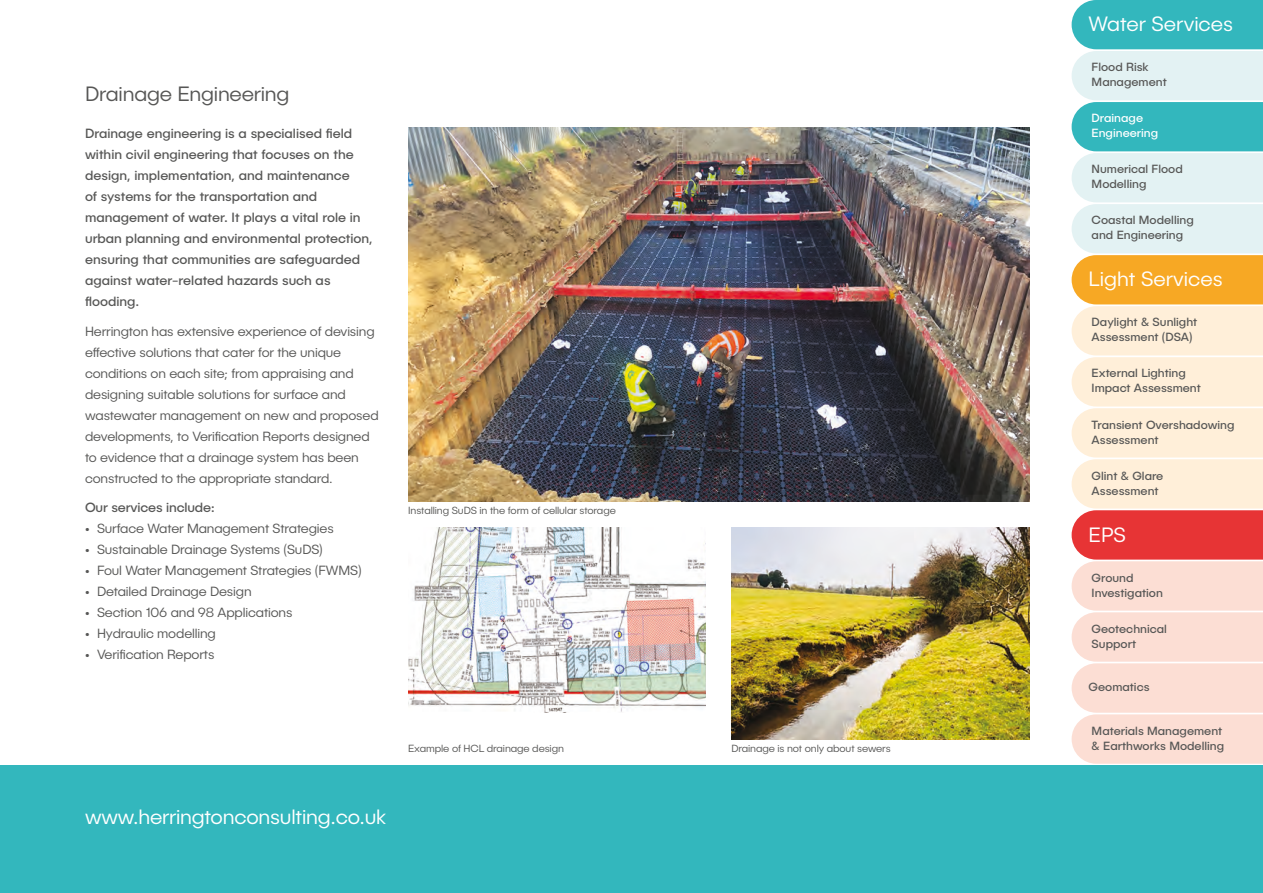
<style>
.page{position:relative;width:1263px;height:893px;background:#fff}
.page>*{position:absolute;margin:0;border:0;box-sizing:border-box;transform-origin:0 0}
.t1{font:300 21px "Publica Sans";letter-spacing:-.01em;color:#fff}
.t2{font:300 21px "Publica Sans";letter-spacing:-.01em;color:#575756}
.t3{font:300 13.5px/21px "Publica Sans";letter-spacing:-.01em;color:#575756}
.t4{font:13.5px/21px "Publica Sans";color:#575756}
.t5{font:12px/15px "Publica Sans";color:#575756}
.t6{font:12px/15px "Publica Sans";color:#fff}
.t7{font:300 10.5px "Publica Sans";letter-spacing:-.01em;color:#575756}
</style>
<div class="page">
<div style="left:0;top:765px;width:1263px;height:128px;background:#33b7bd"></div>
<img style="left:408px;top:128px;width:621px;height:374px">
<img style="left:731px;top:527px;width:298px;height:213px">
<img style="left:408px;top:527px;width:298px;height:186px">
<svg style="left:1071px;top:0;width:192px;height:764px;background:#ded6c8"></svg>
<p class="t2" style="left:85px;top:81px;width:206px">Drainage Engineering</p>
<p class="t4" style="left:85px;top:122px;width:289px">Drainage engineering is a specialised field within civil engineering that focuses on the design, implementation, and maintenance<br>of systems for the transportation and management of water. It plays a vital role in urban planning and environmental protection, ensuring that communities are safeguarded against water-related hazards such as flooding.</p>
<p class="t3" style="left:85px;top:320px;width:295px">Herrington has extensive experience of devising effective solutions that cater for the unique conditions on each site; from appraising and designing suitable solutions for surface and wastewater management on new and proposed developments, to Verification Reports designed to evidence that a drainage system has been constructed to the appropriate standard.</p>
<p class="t4" style="left:85px;top:496px;width:132px">Our services include:</p>
<p class="t3" style="left:85px;top:517px;width:250px">• Surface Water Management Strategies</p>
<p class="t3" style="left:85px;top:538px;width:239px">• Sustainable Drainage Systems (SuDS)</p>
<p class="t3" style="left:85px;top:559px;width:278px">• Foul Water Management Strategies (FWMS)</p>
<p class="t3" style="left:85px;top:580px;width:168px">• Detailed Drainage Design</p>
<p class="t3" style="left:85px;top:601px;width:209px">• Section 106 and 98 Applications</p>
<p class="t3" style="left:85px;top:622px;width:132px">• Hydraulic modelling</p>
<p class="t3" style="left:85px;top:643px;width:131px">• Verification Reports</p>
<p class="t7" style="left:408px;top:504px;width:209px">Installing SuDS in the form of cellular storage</p>
<p class="t1" style="left:85px;top:804px;width:303px">www.herringtonconsulting.co.uk</p>
<p class="t7" style="left:408px;top:742px;width:157px">Example of HCL drainage design</p>
<p class="t7" style="left:731px;top:742px;width:161px">Drainage is not only about sewers</p>
<p class="t1" style="left:1089px;top:11px;width:146px">Water Services</p>
<p class="t5" style="left:1092px;top:59px;width:77px">Flood Risk<br>Management</p>
<p class="t6" style="left:1092px;top:110px;width:68px">Drainage<br>Engineering</p>
<p class="t5" style="left:1092px;top:161px;width:93px">Numerical Flood<br>Modelling</p>
<p class="t5" style="left:1092px;top:212px;width:104px">Coastal Modelling and Engineering</p>
<p class="t1" style="left:1089px;top:266px;width:136px">Light Services</p>
<p class="t5" style="left:1092px;top:314px;width:107px">Daylight &amp; Sunlight<br>Assessment (DSA)</p>
<p class="t5" style="left:1092px;top:365px;width:111px">External Lighting<br>Impact Assessment</p>
<p class="t5" style="left:1092px;top:416px;width:144px">Transient Overshadowing<br>Assessment</p>
<p class="t5" style="left:1092px;top:467px;width:73px">Glint &amp; Glare<br>Assessment</p>
<p class="t1" style="left:1089px;top:521px;width:39px">EPS</p>
<p class="t5" style="left:1092px;top:570px;width:73px">Ground<br>Investigation</p>
<p class="t5" style="left:1092px;top:621px;width:77px">Geotechnical<br>Support</p>
<p class="t5" style="left:1089px;top:679px;width:62px">Geomatics</p>
<p class="t5" style="left:1092px;top:723px;width:134px">Materials Management &amp; Earthworks Modelling</p>
</div>
